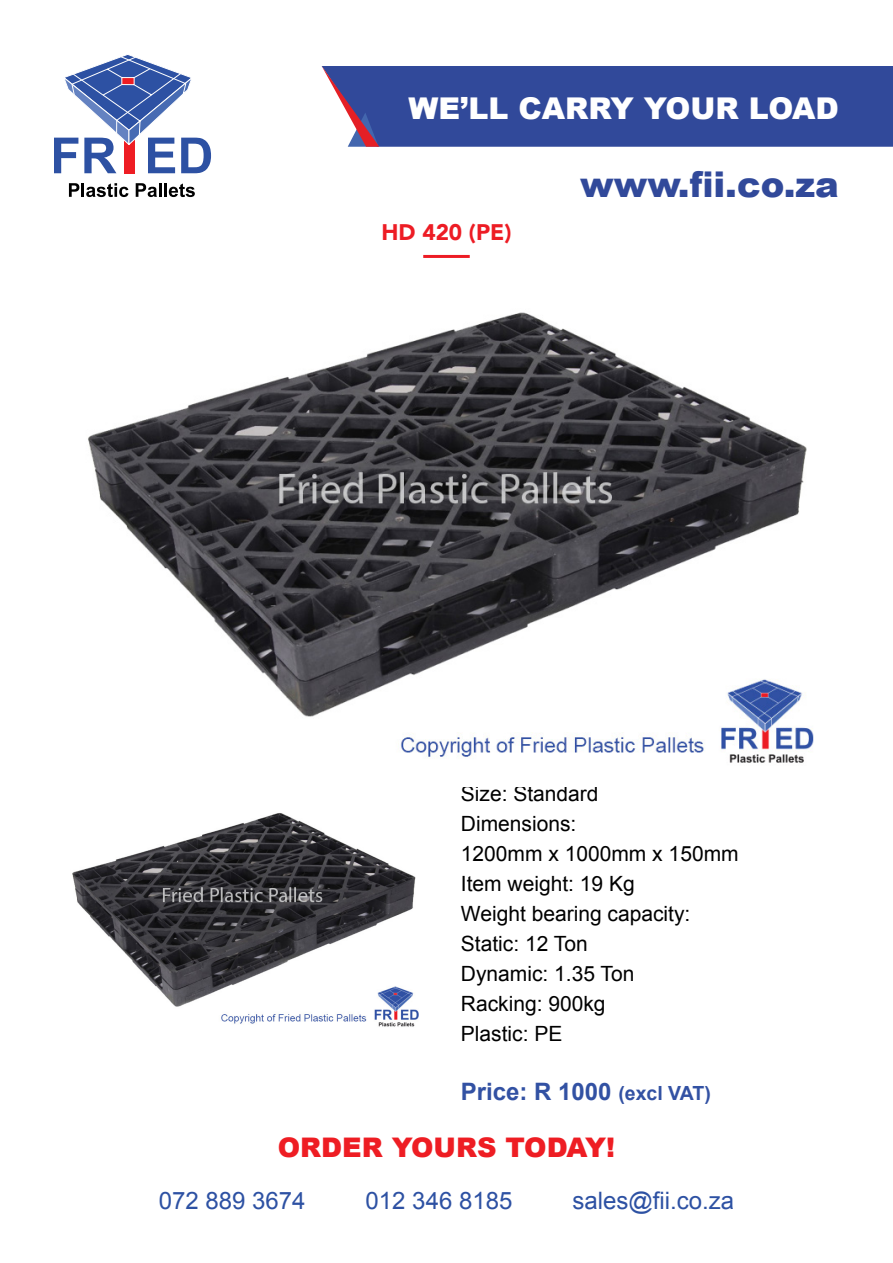
<style>
.page{position:relative;width:893px;height:1263px;background:#fff}
.page>*{position:absolute;margin:0;border:0;box-sizing:border-box;transform-origin:0 0}
.t1{font:900 35.55px "Arial";color:#31499a}
.t2{font:900 30px "Arial";color:#fff}
.t3{font:900 27px "Arial";color:#ee1d23}
.t4{font:24px "Arial";color:#2d51a3}
.PRICE{font:700 24px "Arial";color:#3251a3}
.Paragraph_Style_1{font:900 22.5px "Avenir";color:#ed1c24}
.Detail{font:21px "Arial";color:#000}
.s1{font-size:19.5px}
</style>
<div class="page">
<hr style="left:423px;top:255px;width:47px;height:3px;background:#ed1c24">
<div style="left:379px;top:66px;width:514px;height:81px;background:#31499a"></div>
<svg style="left:54px;top:54px;width:157px;height:119px"></svg>
<svg style="left:69px;top:183px;width:60px;height:14px"></svg>
<svg style="left:136px;top:183px;width:21px;height:14px"></svg>
<hr style="left:159px;top:183px;width:3px;height:14px;background:#000">
<hr style="left:164px;top:183px;width:3px;height:14px;background:#000">
<svg style="left:169px;top:183px;width:26px;height:14px"></svg>
<svg style="left:322px;top:66px;width:57px;height:81px"></svg>
<img style="left:88px;top:312px;width:726px;height:451px">
<img style="left:72px;top:813px;width:347px;height:214px">
<h2 class="t2" style="left:409px;top:86px;width:432px">WE’LL CARRY YOUR LOAD</h2>
<p class="Paragraph_Style_1" style="left:382px;top:213px;width:131px">HD 420 (PE)</p>
<h1 class="t1" style="left:580px;top:158px;width:260px">www.fii.co.za</h1>
<p class="Detail" style="left:461px;top:780px;width:139px">Size: Standard</p>
<p class="Detail" style="left:461px;top:810px;width:117px">Dimensions:</p>
<p class="Detail" style="left:461px;top:840px;width:279px">1200mm x 1000mm x 150mm</p>
<p class="Detail" style="left:461px;top:870px;width:175px">Item weight: 19 Kg</p>
<p class="Detail" style="left:461px;top:900px;width:231px">Weight bearing capacity:</p>
<p class="Detail" style="left:461px;top:930px;width:128px">Static: 12 Ton</p>
<p class="Detail" style="left:461px;top:960px;width:175px">Dynamic: 1.35 Ton</p>
<p class="Detail" style="left:461px;top:990px;width:146px">Racking: 900kg</p>
<p class="Detail" style="left:461px;top:1020px;width:103px">Plastic: PE</p>
<p class="PRICE" style="left:461px;top:1075px;width:251px">Price: R 1000 <span class="s1">(excl VAT)</span></p>
<p class="t3" style="left:278px;top:1128px;width:339px">ORDER YOURS TODAY!</p>
<p class="t4" style="left:159px;top:1185px;width:148px">072 889 3674</p>
<p class="t4" style="left:366px;top:1185px;width:148px">012 346 8185</p>
<p class="t4" style="left:572px;top:1185px;width:163px">sales@fii.co.za</p>
</div>
